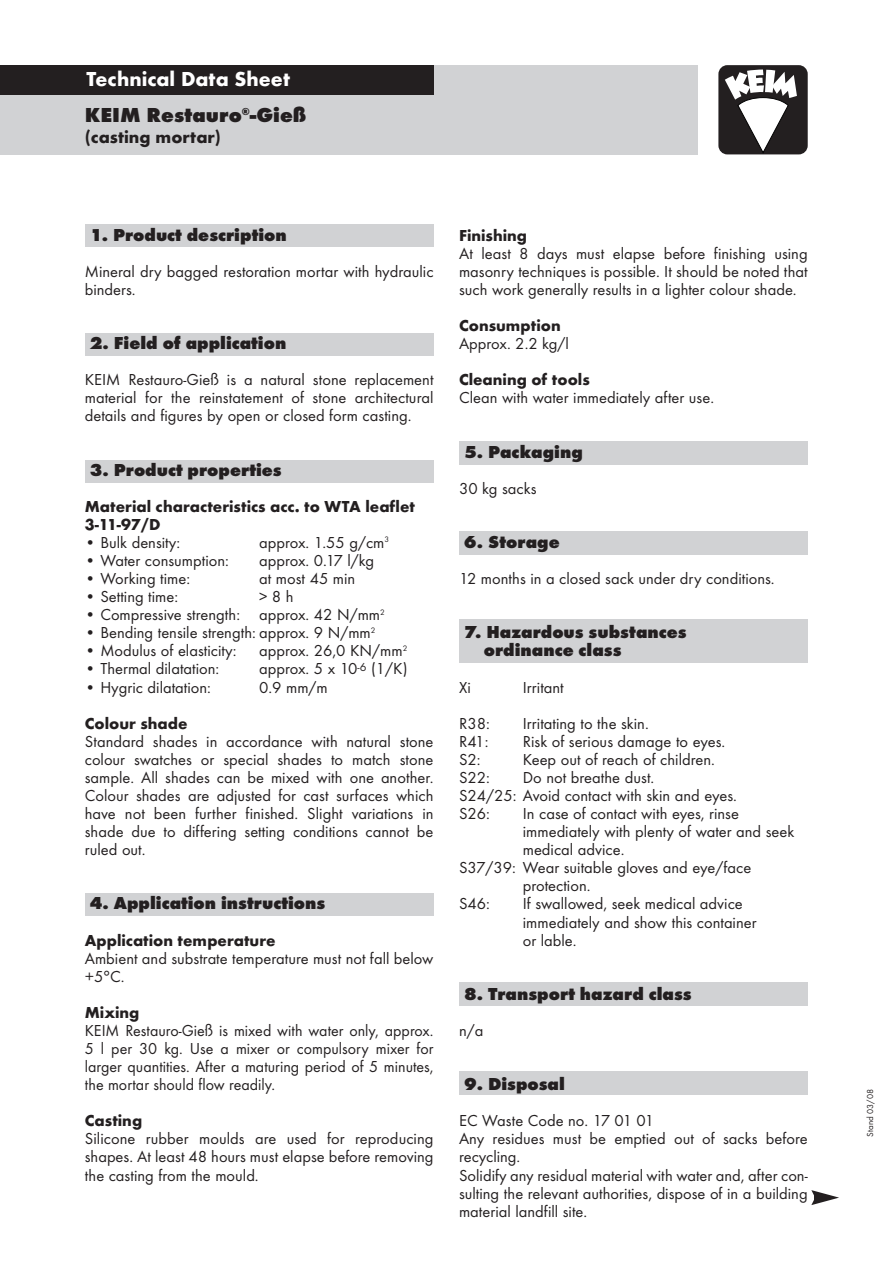
<style>
.page{position:relative;width:893px;height:1263px;background:#fff}
.page>*{position:absolute;margin:0;border:0;box-sizing:border-box;transform-origin:0 0}
.t1{font:800 21px "Futura T";color:#231f20}
.t2{font:700 21px "Futura T";color:#fff}
.t3{font:800 18px/18px "Futura T";color:#231f20}
.t4{font:700 18px "Futura T";color:#231f20}
.t5{font:16.5px/18px "Futura T";color:#231f20;text-align:justify}
.t6{font:700 16.5px/18px "Futura T";color:#231f20}
.t7{font:9px "Futura T";color:#231f20}
</style>
<div class="page">
<div style="left:0;top:65px;width:85px;height:89px;background:#d1d2d4"></div>
<div style="left:0;top:65px;width:85px;height:30px;background:#231f20"></div>
<div style="left:85px;top:65px;width:612px;height:89px;background:#d1d2d4"></div>
<div style="left:85px;top:65px;width:348px;height:30px;background:#231f20"></div>
<div style="left:718px;top:65px;width:90px;height:89px;background:#231f20;border-radius:9px"></div>
<svg style="left:725px;top:70px;width:72px;height:83px"></svg>
<div style="left:85px;top:224px;width:348px;height:23px;background:#d1d2d4"></div>
<div style="left:85px;top:333px;width:348px;height:23px;background:#d1d2d4"></div>
<div style="left:85px;top:893px;width:348px;height:23px;background:#d1d2d4"></div>
<div style="left:85px;top:460px;width:348px;height:23px;background:#d1d2d4"></div>
<div style="left:459px;top:982px;width:349px;height:24px;background:#d1d2d4"></div>
<div style="left:459px;top:441px;width:349px;height:23px;background:#d1d2d4"></div>
<div style="left:459px;top:531px;width:349px;height:23px;background:#d1d2d4"></div>
<div style="left:459px;top:1071px;width:349px;height:24px;background:#d1d2d4"></div>
<div style="left:459px;top:619px;width:349px;height:44px;background:#d1d2d4"></div>
<svg style="left:811px;top:1190px;width:28px;height:15px"></svg>
<p class="t2" style="left:86px;top:71px;width:205px">Technical Data Sheet</p>
<p class="t1" style="left:85px;top:106px;width:223px">KEIM Restauro<sup>®</sup>-Gieß</p>
<p class="t4" style="left:85px;top:129px;width:138px">(casting mortar)</p>
<p class="t3" style="left:90px;top:227px;width:198px">1. Product description</p>
<p class="t5" style="left:85px;top:264px;width:350px">Mineral dry bagged restoration mortar with hydraulic binders.</p>
<p class="t3" style="left:90px;top:336px;width:198px">2. Field of application</p>
<p class="t5" style="left:85px;top:372px;width:350px">KEIM Restauro-Gieß is a natural stone replacement material for the reinstatement of stone architectural details and figures by open or closed form casting.</p>
<p class="t3" style="left:90px;top:462px;width:193px">3. Product properties</p>
<p class="t6" style="left:85px;top:499px;width:332px">Material characteristics acc. to WTA leaflet<br>3-11-97/D</p>
<p class="t5" style="left:85px;top:535px;width:97px">• Bulk density:</p>
<p class="t5" style="left:259px;top:535px;width:131px">approx. 1.55 g/cm<sup>3</sup></p>
<p class="t5" style="left:85px;top:553px;width:146px">• Water consumption:</p>
<p class="t5" style="left:259px;top:553px;width:117px">approx. 0.17 l/kg</p>
<p class="t5" style="left:85px;top:571px;width:107px">• Working time:</p>
<p class="t5" style="left:259px;top:571px;width:98px">at most 45 min</p>
<p class="t5" style="left:85px;top:589px;width:95px">• Setting time:</p>
<p class="t5" style="left:259px;top:589px;width:36px">&gt; 8 h</p>
<p class="t5" style="left:85px;top:607px;width:302px">• Compressive strength: approx. 42 N/mm<sup>2</sup></p>
<p class="t5" style="left:85px;top:625px;width:292px">• Bending tensile strength: approx. 9 N/mm<sup>2</sup></p>
<p class="t5" style="left:85px;top:643px;width:153px">• Modulus of elasticity:</p>
<p class="t5" style="left:259px;top:643px;width:150px">approx. 26,0 KN/mm<sup>2</sup></p>
<p class="t5" style="left:85px;top:661px;width:136px">• Thermal dilatation:</p>
<p class="t5" style="left:259px;top:661px;width:150px">approx. 5 x 10<sup>-6</sup> (1/K)</p>
<p class="t5" style="left:85px;top:679px;width:128px">• Hygric dilatation:</p>
<p class="t5" style="left:259px;top:679px;width:70px">0.9 mm/m</p>
<p class="t6" style="left:85px;top:716px;width:104px">Colour shade</p>
<p class="t5" style="left:85px;top:734px;width:350px">Standard shades in accordance with natural stone colour swatches or special shades to match stone sample. All shades can be mixed with one another.<br>Colour shades are adjusted for cast surfaces which have not been further finished. Slight variations in shade due to differing setting conditions cannot be ruled out.</p>
<p class="t3" style="left:90px;top:896px;width:237px">4. Application instructions</p>
<p class="t6" style="left:85px;top:932px;width:192px">Application temperature</p>
<p class="t5" style="left:85px;top:951px;width:350px">Ambient and substrate temperature must not fall below +5°C.</p>
<p class="t6" style="left:85px;top:1005px;width:56px">Mixing</p>
<p class="t5" style="left:85px;top:1023px;width:350px">KEIM Restauro-Gieß is mixed with water only, approx.<br>5 l per 30 kg. Use a mixer or compulsory mixer for larger quantities. After a maturing period of 5 minutes, the mortar should flow readily.</p>
<p class="t6" style="left:85px;top:1113px;width:59px">Casting</p>
<p class="t5" style="left:85px;top:1131px;width:350px">Silicone rubber moulds are used for reproducing shapes. At least 48 hours must elapse before removing the casting from the mould.</p>
<p class="t6" style="left:459px;top:228px;width:69px">Finishing</p>
<p class="t5" style="left:459px;top:246px;width:350px">At least 8 days must elapse before finishing using masonry techniques is possible. It should be noted that such work generally results in a lighter colour shade.</p>
<p class="t6" style="left:459px;top:318px;width:103px">Consumption</p>
<p class="t5" style="left:459px;top:336px;width:111px">Approx. 2.2 kg/l</p>
<p class="t6" style="left:459px;top:372px;width:132px">Cleaning of tools</p>
<p class="t5" style="left:459px;top:390px;width:257px">Clean with water immediately after use.</p>
<p class="t3" style="left:464px;top:444px;width:120px">5. Packaging</p>
<p class="t5" style="left:459px;top:481px;width:79px">30 kg sacks</p>
<p class="t3" style="left:464px;top:535px;width:97px">6. Storage</p>
<p class="t5" style="left:459px;top:571px;width:317px">12 months in a closed sack under dry conditions.</p>
<p class="t3" style="left:484px;top:625px;width:204px;text-indent:-20px">7. Hazardous substances ordinance class</p>
<p class="t5" style="left:459px;top:679px;width:13px">Xi</p>
<p class="t5" style="left:523px;top:679px;width:43px">Irritant</p>
<p class="t5" style="left:459px;top:716px;width:32px">R38:</p>
<p class="t5" style="left:523px;top:716px;width:127px">Irritating to the skin.</p>
<p class="t5" style="left:459px;top:734px;width:31px">R41:</p>
<p class="t5" style="left:523px;top:734px;width:204px">Risk of serious damage to eyes.</p>
<p class="t5" style="left:459px;top:752px;width:23px">S2:</p>
<p class="t5" style="left:523px;top:752px;width:194px">Keep out of reach of children.</p>
<p class="t5" style="left:459px;top:770px;width:32px">S22:</p>
<p class="t5" style="left:459px;top:770px;width:279px;text-align:left;text-indent:64px">Do not breathe dust.<br>S24/25: Avoid contact with skin and eyes.<br>S26:</p>
<p class="t5" style="left:523px;top:806px;width:218px">In case of contact with eyes, rinse</p>
<p class="t5" style="left:523px;top:824px;width:273px">immediately with plenty of water and seek</p>
<p class="t5" style="left:523px;top:842px;width:103px">medical advice.</p>
<p class="t5" style="left:459px;top:860px;width:294px">S37/39: Wear suitable gloves and eye/face</p>
<p class="t5" style="left:523px;top:878px;width:69px">protection.</p>
<p class="t5" style="left:459px;top:896px;width:32px">S46:</p>
<p class="t5" style="left:523px;top:896px;width:235px;text-align:left">If swallowed, seek medical advice immediately and show this container or lable.</p>
<p class="t3" style="left:464px;top:986px;width:229px">8. Transport hazard class</p>
<p class="t5" style="left:459px;top:1023px;width:26px">n/a</p>
<p class="t3" style="left:464px;top:1077px;width:102px">9. Disposal</p>
<p class="t5" style="left:459px;top:1113px;width:350px;text-align:left">EC Waste Code no. 17 01 01<br>Any residues must be emptied out of sacks before recycling.<br>Solidify any residual material with water and, after con&shy;sulting the relevant authorities, dispose of in a building material landfill site.</p>
<p class="t7" style="left:867px;top:1136px;width:49px;rotate:-90deg">Stand 03/08</p>
</div>
